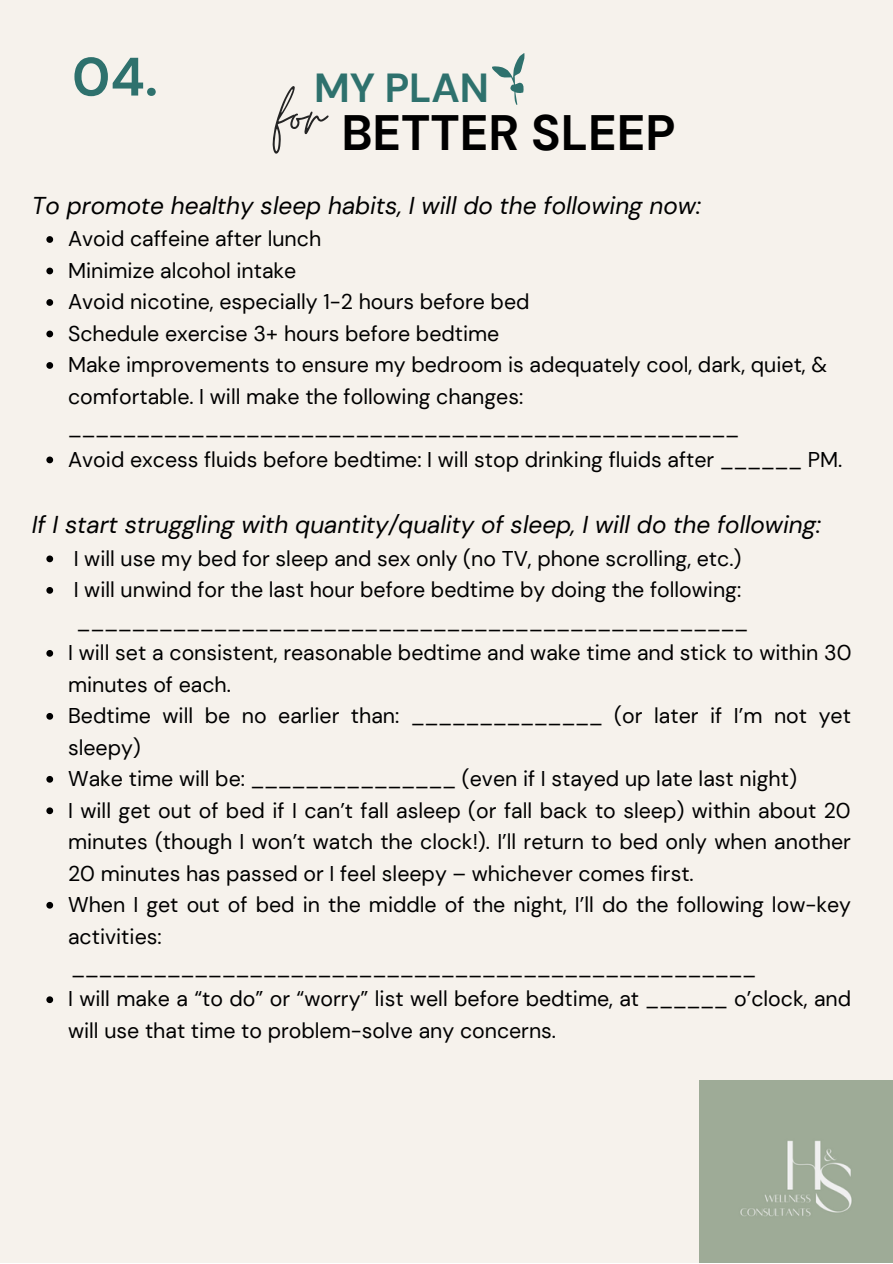
<style>
.page{position:relative;width:893px;height:1264px;background:#fff}
.page>*{position:absolute;margin:0;border:0;box-sizing:border-box;transform-origin:0 0}
.t1{font:700 54px "DM Sans";color:#2e716d}
.t2{font:700 49.5px "DM Sans";color:#000}
.t3{font:700 40.5px "DM Sans";color:#2e716d}
.t4{font:italic 24.3px "DM Sans";color:#000}
.t5{font:21.3px/31.5px "DM Sans";color:#000}
</style>
<div class="page">
<div style="left:0;top:0;width:892px;height:1262px;background:#f6f2ec"></div>
<svg style="left:492px;top:53px;width:32px;height:52px"></svg>
<div style="left:699px;top:1080px;width:193px;height:182px;background:#9eab97"></div>
<svg style="left:46px;top:236px;width:7px;height:7px"></svg>
<svg style="left:46px;top:267px;width:7px;height:7px"></svg>
<svg style="left:46px;top:299px;width:7px;height:7px"></svg>
<svg style="left:46px;top:330px;width:7px;height:7px"></svg>
<svg style="left:46px;top:362px;width:7px;height:7px"></svg>
<svg style="left:46px;top:456px;width:7px;height:7px"></svg>
<svg style="left:46px;top:555px;width:7px;height:7px"></svg>
<svg style="left:46px;top:587px;width:7px;height:6px"></svg>
<svg style="left:46px;top:650px;width:7px;height:6px"></svg>
<svg style="left:46px;top:713px;width:7px;height:6px"></svg>
<svg style="left:46px;top:776px;width:7px;height:6px"></svg>
<svg style="left:46px;top:807px;width:7px;height:7px"></svg>
<svg style="left:46px;top:901px;width:7px;height:7px"></svg>
<svg style="left:46px;top:996px;width:7px;height:7px"></svg>
<h1 class="t1" style="left:72px;top:42px;width:87px">04.</h1>
<h3 class="t3" style="left:314px;top:61px;width:177px">MY PLAN</h3>
<h2 class="t2" style="left:275px;top:101px;width:402px"><sup>for</sup> BETTER SLEEP</h2>
<p class="t4" style="left:32px;top:189px;width:670px">To promote healthy sleep habits, I will do the following now:</p>
<p class="t5" style="left:68px;top:223px;width:775px">Avoid caffeine after lunch<br>Minimize alcohol intake<br>Avoid nicotine, especially 1-2 hours before bed<br>Schedule exercise 3+ hours before bedtime<br>Make improvements to ensure my bedroom is adequately cool, dark, quiet, &amp; comfortable. I will make the following changes: _________________________________________________<br>Avoid excess fluids before bedtime: I will stop drinking fluids after ______ PM.</p>
<p class="t4" style="left:32px;top:509px;width:790px">If I start struggling with quantity/quality of sleep, I will do the following:</p>
<p class="t5" style="left:74px;top:542px;width:669px">I will use my bed for sleep and sex only (no TV, phone scrolling, etc.)<br>I will unwind for the last hour before bedtime by doing the following:</p>
<p class="t5" style="left:77px;top:605px;width:672px">_________________________________________________</p>
<p class="t5" style="left:68px;top:637px;width:784px">I will set a consistent, reasonable bedtime and wake time and stick to within 30 minutes of each.<br>Bedtime will be no earlier than: ______________ (or later if I’m not yet sleepy)<br>Wake time will be: _______________ (even if I stayed up late last night)<br>I will get out of bed if I can’t fall asleep (or fall back to sleep) within about 20 minutes (though I won’t watch the clock!). I’ll return to bed only when another 20 minutes has passed or I feel sleepy – whichever comes first.<br>When I get out of bed in the middle of the night, I’ll do the following low-key activities:</p>
<p class="t5" style="left:71px;top:951px;width:686px">__________________________________________________</p>
<p class="t5" style="left:68px;top:983px;width:784px">I will make a “to do” or “worry” list well before bedtime, at ______ o’clock, and will use that time to problem-solve any concerns.</p>
</div>
